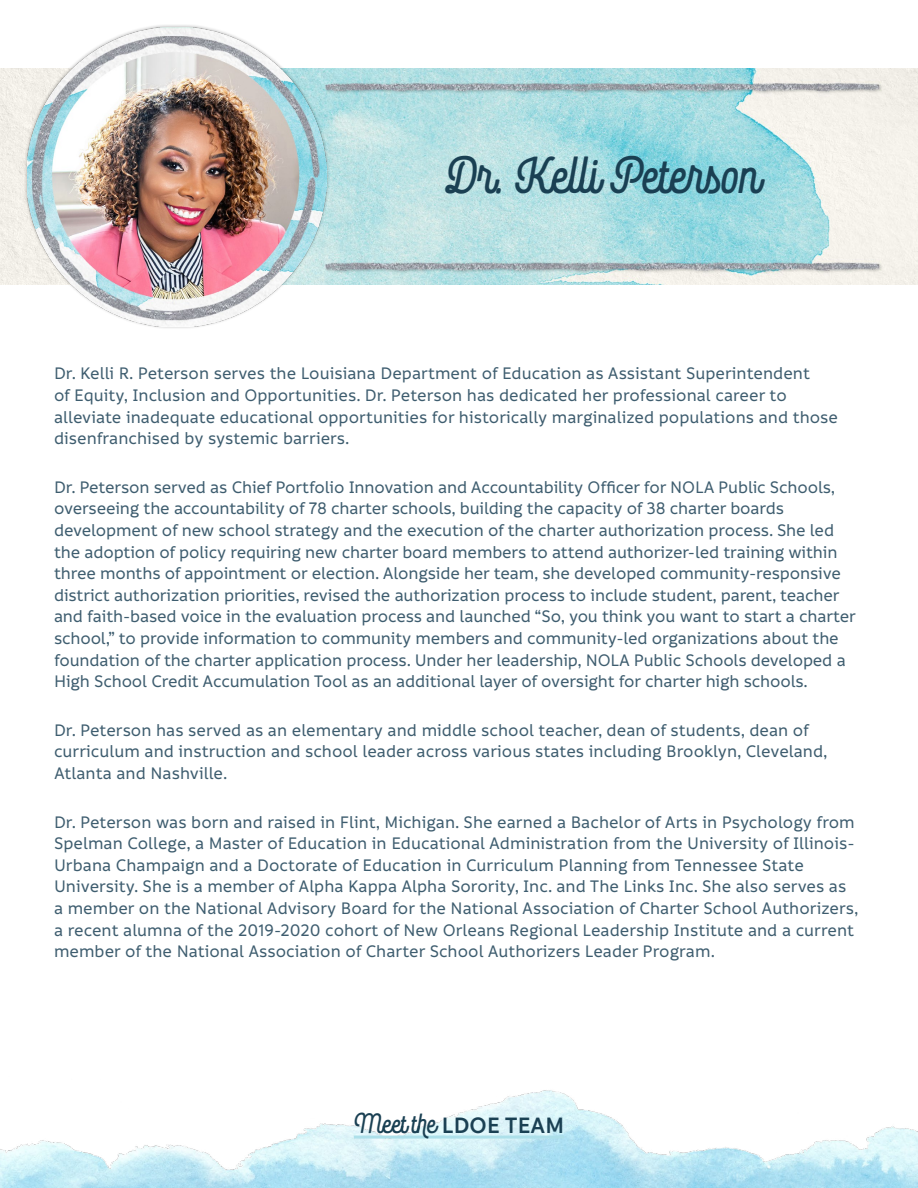
<style>
.page{position:relative;width:918px;height:1188px;background:#fff}
.page>*{position:absolute;margin:0;border:0;box-sizing:border-box;transform-origin:0 0}
.t1{font:900 45px "Rockeby Sc One";color:#1a4053}
.t2{font:600 24px "Informative";color:#1a4053}
.t3{font:500 18px/21.6px "Informative";letter-spacing:-.005em;color:#3e5d6f}
.s1{font-family:"Rockeby Sc One";font-weight:900}
</style>
<div class="page">
<img style="left:0;top:1090px;width:918px;height:98px">
<img style="left:0;top:69px;width:918px;height:216px">
<hr style="left:354px;top:1136px;width:210px;height:3px;background:#ade0ea">
<div style="left:24px;top:24px;width:306px;height:305px;background:#000;opacity:.3"></div>
<img style="left:27px;top:27px;width:299px;height:299px">
<h1 class="t1" style="left:447px;top:151px;width:315px">Dr. Kelli Peterson</h1>
<p class="t3" style="left:54px;top:363px;width:786px">Dr. Kelli R. Peterson serves the Louisiana Department of Education as Assistant Superintendent<br>of Equity, Inclusion and Opportunities. Dr. Peterson has dedicated her professional career to alleviate inadequate educational opportunities for historically marginalized populations and those disenfranchised by systemic barriers.</p>
<p class="t3" style="left:54px;top:477px;width:803px">Dr. Peterson served as Chief Portfolio Innovation and Accountability Officer for NOLA Public Schools, overseeing the accountability of 78 charter schools, building the capacity of 38 charter boards development of new school strategy and the execution of the charter authorization process. She led the adoption of policy requiring new charter board members to attend authorizer-led training within three months of appointment or election. Alongside her team, she developed community-responsive district authorization priorities, revised the authorization process to include student, parent, teacher and faith-based voice in the evaluation process and launched “So, you think you want to start a charter school,” to provide information to community members and community-led organizations about the foundation of the charter application process. Under her leadership, NOLA Public Schools developed a High School Credit Accumulation Tool as an additional layer of oversight for charter high schools.</p>
<p class="t3" style="left:54px;top:720px;width:775px">Dr. Peterson has served as an elementary and middle school teacher, dean of students, dean of curriculum and instruction and school leader across various states including Brooklyn, Cleveland,<br>Atlanta and Nashville.</p>
<p class="t3" style="left:54px;top:811px;width:806px">Dr. Peterson was born and raised in Flint, Michigan. She earned a Bachelor of Arts in Psychology from Spelman College, a Master of Education in Educational Administration from the University of Illinois-Urbana Champaign and a Doctorate of Education in Curriculum Planning from Tennessee State University. She is a member of Alpha Kappa Alpha Sorority, Inc. and The Links Inc. She also serves as a member on the National Advisory Board for the National Association of Charter School Authorizers, a recent alumna of the 2019-2020 cohort of New Orleans Regional Leadership Institute and a current member of the National Association of Charter School Authorizers Leader Program.</p>
<h2 class="t2" style="left:354px;top:1112px;width:212px"><span class="s1">Meet the</span> LDOE TEAM</h2>
</div>
